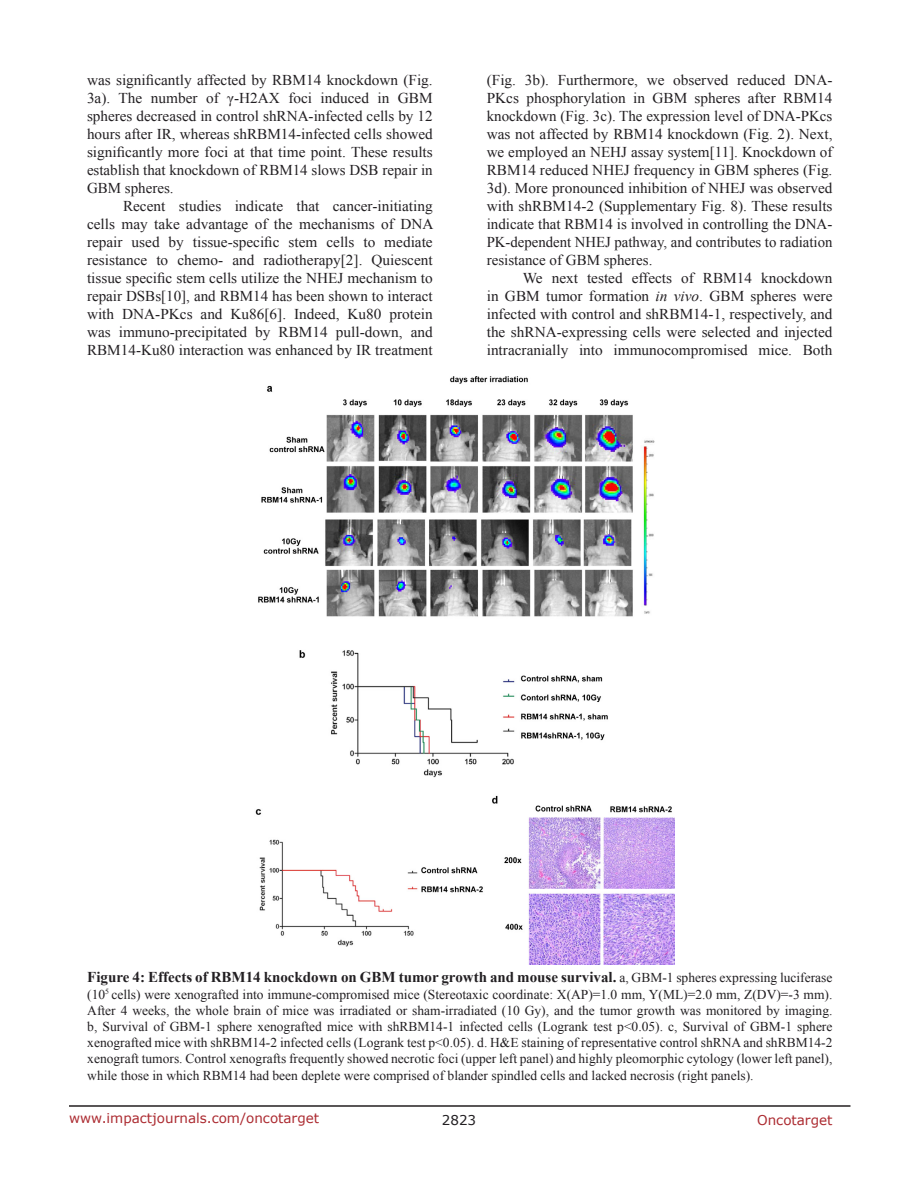
<style>
.page{position:relative;width:918px;height:1188px;background:#fff}
.page>*{position:absolute;margin:0;border:0;box-sizing:border-box;transform-origin:0 0}
.BodyText{font:15px/18px "Times New Roman";color:#221f22;text-align:justify}
.FigureText{font:700 15px "Times New Roman";color:#221f22}
.FigureText-2{font:13.5px/16.2px "Times New Roman";color:#221f22;text-align:justify}
.t1{font:13.5px "Verdana";color:#ac2b31}
.t2{font:13.5px "Verdana";color:#221f22}
.s1{font-style:italic}
.s2{font-weight:400;font-size:13.5px}
</style>
<div class="page">
<hr style="left:69px;top:1105px;width:781px;height:2px;background:#231f20">
<img style="left:255px;top:376px;width:420px;height:589px">
<p class="BodyText" style="left:87px;top:71px;width:347px">was significantly affected by RBM14 knockdown (Fig.<br>3a). The number of γ-H2AX foci induced in GBM spheres decreased in control shRNA-infected cells by 12 hours after IR, whereas shRBM14-infected cells showed significantly more foci at that time point. These results establish that knockdown of RBM14 slows DSB repair in GBM spheres.</p>
<p class="BodyText" style="left:87px;top:197px;width:348px;text-indent:36px">Recent studies indicate that cancer-initiating cells may take advantage of the mechanisms of DNA repair used by tissue-specific stem cells to mediate resistance to chemo- and radiotherapy[2]. Quiescent tissue specific stem cells utilize the NHEJ mechanism to repair DSBs[10], and RBM14 has been shown to interact with DNA-PKcs and Ku86[6]. Indeed, Ku80 protein was immuno-precipitated by RBM14 pull-down, and RBM14-Ku80 interaction was enhanced by IR treatment</p>
<p class="BodyText" style="left:487px;top:71px;width:347px">(Fig. 3b). Furthermore, we observed reduced DNA-PKcs phosphorylation in GBM spheres after RBM14 knockdown (Fig. 3c). The expression level of DNA-PKcs was not affected by RBM14 knockdown (Fig. 2). Next, we employed an NEHJ assay system[11]. Knockdown of RBM14 reduced NHEJ frequency in GBM spheres (Fig.<br>3d). More pronounced inhibition of NHEJ was observed with shRBM14-2 (Supplementary Fig. 8). These results indicate that RBM14 is involved in controlling the DNA-PK-dependent NHEJ pathway, and contributes to radiation resistance of GBM spheres.</p>
<p class="BodyText" style="left:487px;top:269px;width:347px;text-indent:36px">We next tested effects of RBM14 knockdown in GBM tumor formation <span class="s1">in vivo</span>. GBM spheres were infected with control and shRBM14-1, respectively, and the shRNA-expressing cells were selected and injected intracranially into immunocompromised mice. Both</p>
<p class="FigureText" style="left:87px;top:967px;width:747px">Figure 4: Effects of RBM14 knockdown on GBM tumor growth and mouse survival. <span class="s2">a, GBM-1 spheres expressing luciferase</span></p>
<p class="FigureText-2" style="left:87px;top:986px;width:747px">(10<sup>5</sup> cells) were xenografted into immune-compromised mice (Stereotaxic coordinate: X(AP)=1.0 mm, Y(ML)=2.0 mm, Z(DV)=-3 mm).<br>After 4 weeks, the whole brain of mice was irradiated or sham-irradiated (10 Gy), and the tumor growth was monitored by imaging. b, Survival of GBM-1 sphere xenografted mice with shRBM14-1 infected cells (Logrank test p&lt;0.05). c, Survival of GBM-1 sphere xenografted mice with shRBM14-2 infected cells (Logrank test p&lt;0.05). d. H&amp;E staining of representative control shRNA and shRBM14-2 xenograft tumors. Control xenografts frequently showed necrotic foci (upper left panel) and highly pleomorphic cytology (lower left panel), while those in which RBM14 had been deplete were comprised of blander spindled cells and lacked necrosis (right panels).</p>
<p class="t1" style="left:69px;top:1109px;width:252px">www.impactjournals.com/oncotarget</p>
<p class="t2" style="left:442px;top:1111px;width:36px">2823</p>
<p class="t1" style="left:757px;top:1111px;width:77px">Oncotarget</p>
</div>
